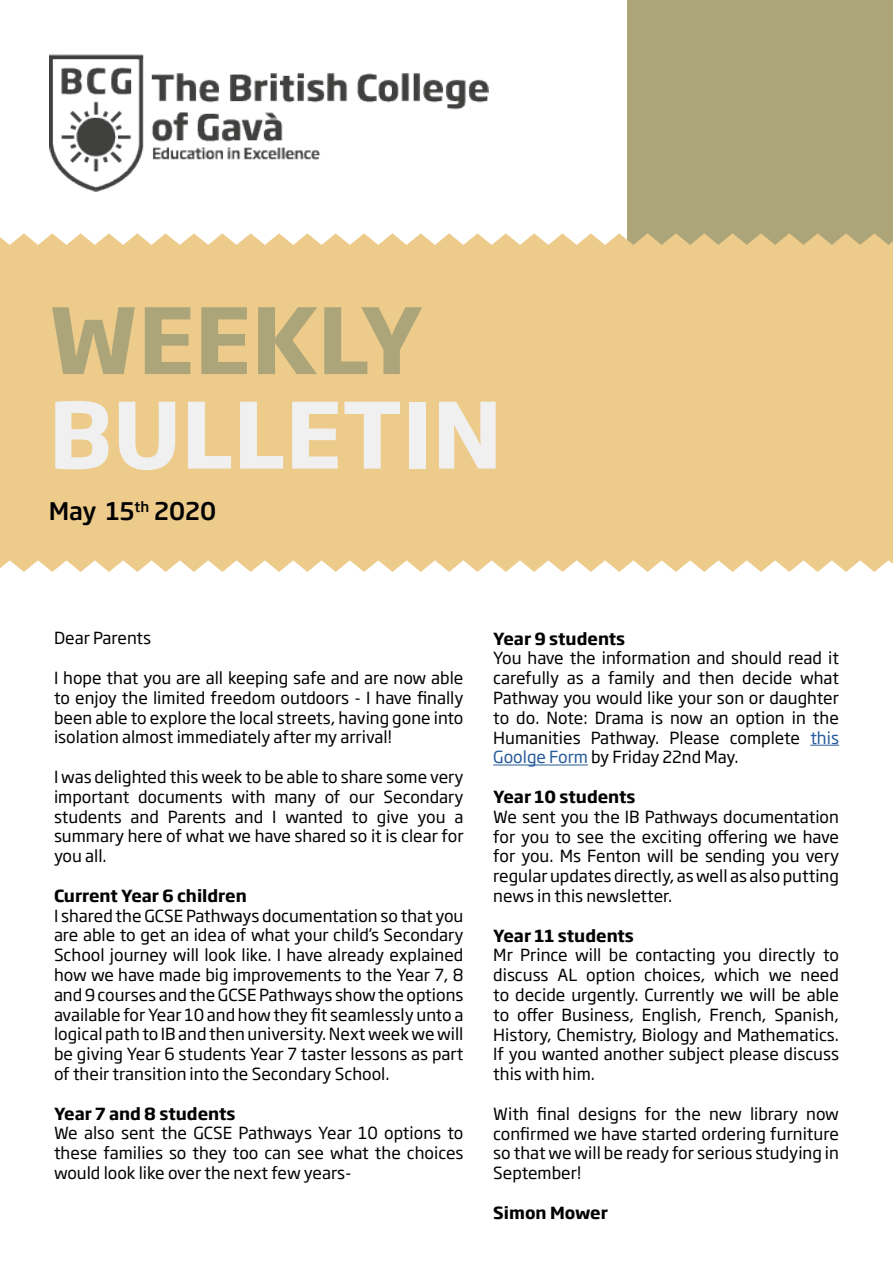
<style>
.page{position:relative;width:893px;height:1263px;background:#fff}
.page>*{position:absolute;margin:0;border:0;box-sizing:border-box;transform-origin:0 0}
.t1{font:700 90px "Soho Gothic Pro";color:#eff0ef}
.t2{font:700 90px "Soho Gothic Pro";color:#ada57a}
.t3{font:500 24px "Soho Gothic Pro";color:#020203}
.t4{font:16.5px/19.8px "Soho Gothic Pro";color:#020203;text-align:justify}
.t5{font:700 16.5px "Soho Gothic Pro";color:#020203}
.s1{color:#275b9b}
</style>
<div class="page">
<div style="left:627px;top:0;width:266px;height:289px;background:#ada57a"></div>
<svg style="left:0;top:557px;width:893px;height:15px;fill:#edcb8b"></svg>
<svg style="left:0;top:233px;width:893px;height:18px;fill:#edcb8b"></svg>
<div style="left:0;top:251px;width:893px;height:306px;background:#edcb8b"></div>
<img style="left:50px;top:54px;width:439px;height:137px">
<svg style="left:810px;top:745px;width:29px;height:1px"></svg>
<hr style="left:493px;top:764px;width:95px;height:1px;background:#275b9b">
<h1 class="t2" style="left:49px;top:269px;width:376px">WEEKLY</h1>
<h1 class="t1" style="left:49px;top:364px;width:455px">BULLETIN</h1>
<h2 class="t3" style="left:49px;top:492px;width:169px">May 15<sup>th</sup> 2020</h2>
<p class="t4" style="left:54px;top:627px;width:99px">Dear Parents</p>
<p class="t4" style="left:54px;top:667px;width:411px">I hope that you are all keeping safe and are now able to enjoy the limited freedom outdoors - I have finally been able to explore the local streets, having gone into isolation almost immediately after my arrival!</p>
<p class="t4" style="left:54px;top:766px;width:411px">I was delighted this week to be able to share some very important documents with many of our Secondary students and Parents and I wanted to give you a summary here of what we have shared so it is clear for you all.</p>
<p class="t5" style="left:54px;top:882px;width:194px">Current Year 6 children</p>
<p class="t4" style="left:54px;top:905px;width:411px">I shared the GCSE Pathways documentation so that you are able to get an idea of what your child’s Secondary School journey will look like. I have already explained how we have made big improvements to the Year 7, 8 and 9 courses and the GCSE Pathways show the options available for Year 10 and how they fit seamlessly unto a logical path to IB and then university. Next week we will be giving Year 6 students Year 7 taster lessons as part of their transition into the Secondary School.</p>
<p class="t5" style="left:54px;top:1100px;width:183px">Year 7 and 8 students</p>
<p class="t4" style="left:54px;top:1122px;width:411px">We also sent the GCSE Pathways Year 10 options to these families so they too can see what the choices would look like over the next few years-</p>
<p class="t5" style="left:493px;top:625px;width:133px">Year 9 students</p>
<p class="t4" style="left:493px;top:647px;width:347px">You have the information and should read it carefully as a family and then decide what Pathway you would like your son or daughter to do. Note: Drama is now an option in the Humanities Pathway. Please complete <span class="s1">this Goolge Form</span> by Friday 22nd May.</p>
<p class="t5" style="left:493px;top:784px;width:144px">Year 10 students</p>
<p class="t4" style="left:493px;top:806px;width:347px">We sent you the IB Pathways documentation for you to see the exciting offering we have for you. Ms Fenton will be sending you very regular updates directly, as well as also putting news in this newsletter.</p>
<p class="t5" style="left:493px;top:922px;width:142px">Year 11 students</p>
<p class="t4" style="left:493px;top:944px;width:347px">Mr Prince will be contacting you directly to discuss AL option choices, which we need to decide urgently. Currently we will be able to offer Business, English, French, Spanish, History, Chemistry, Biology and Mathematics.<br>If you wanted another subject please discuss this with him.</p>
<p class="t4" style="left:493px;top:1103px;width:347px">With final designs for the new library now confirmed we have started ordering furniture so that we will be ready for serious studying in September!</p>
<p class="t5" style="left:493px;top:1199px;width:116px">Simon Mower</p>
</div>
